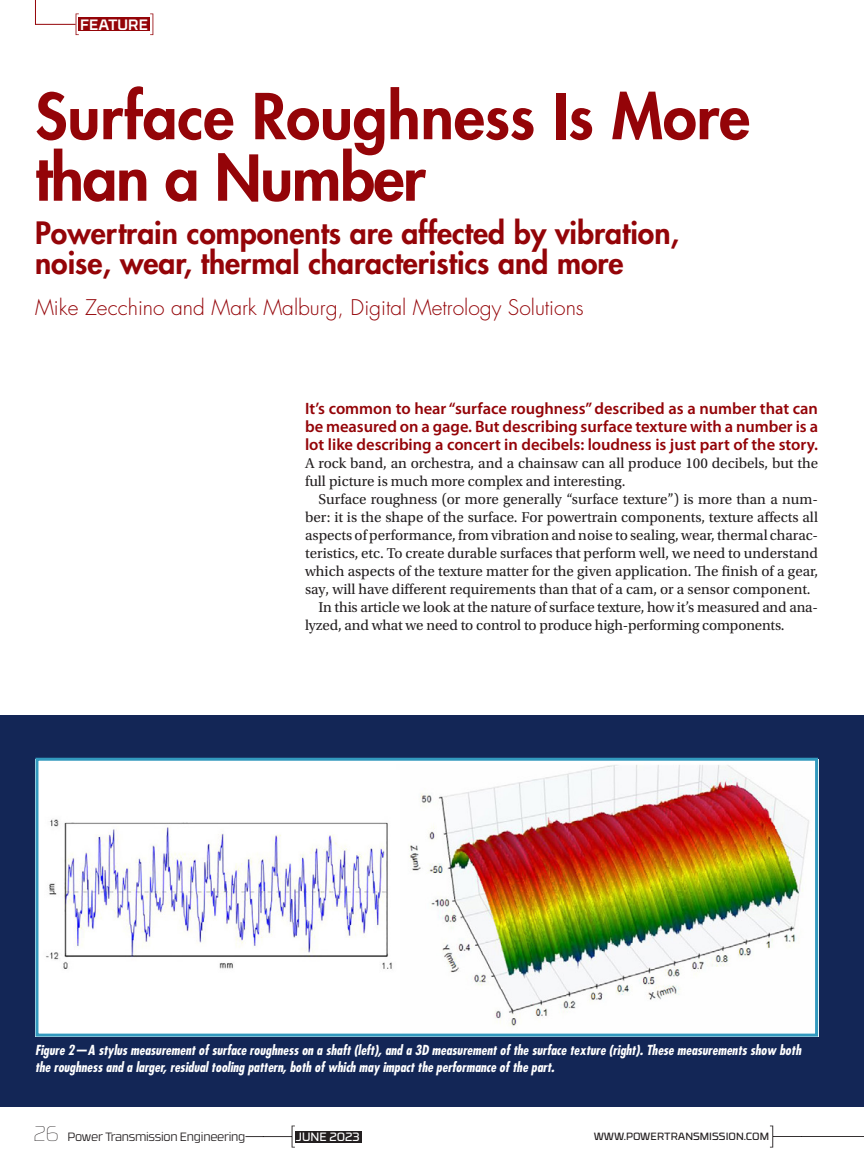
<style>
.page{position:relative;width:864px;height:1161px;background:#fff}
.page>*{position:absolute;margin:0;border:0;box-sizing:border-box;transform-origin:0 0}
.Feature_Header{font:800 61.5px/61.5px "Futura Std";color:#940408}
.Feature_Subheader{font:800 30px/30px "Futura Std";color:#940408}
.Feature_Author{font:300 21px "Futura Std";color:#940408}
.Body_Text_after_Head{font:600 16.5px/18px "Myriad Pro";color:#940408;text-align:justify}
.Body_Text{font:15px/18px "Utopia Std";letter-spacing:-.01em;color:#231f20;text-align:justify}
.Body_Text_after_Head-2{font:15px/18px "Utopia Std";color:#231f20}
.t1{font:500 15px "RB No 3.1";color:#fff}
.Image_Caption{font:italic 700 condensed 13.5px/16.5px "Futura Std";color:#fff}
.t2{font:300 12px "RB No 3.1";letter-spacing:-.02em;color:#231f20}
.t3{font:12px "RB No 3.1";color:#fff}
.t4{font:10.5px "RB No 3.1";color:#231f20}
.s1{font-weight:100;font-size:21px}
</style>
<div class="page">
<div style="left:0;top:716px;width:864px;height:391px;background:#132656"></div>
<svg style="left:245px;top:1126px;width:50px;height:22px"></svg>
<svg style="left:770px;top:1126px;width:94px;height:22px"></svg>
<div style="left:295px;top:1131px;width:67px;height:11px;background:#231f20"></div>
<div style="left:79px;top:17px;width:71px;height:14px;background:#940408"></div>
<svg style="left:76px;top:14px;width:3px;height:21px"></svg>
<svg style="left:35px;top:0;width:1px;height:24px"></svg>
<hr style="left:35px;top:24px;width:41px;height:1px;background:#940408">
<svg style="left:150px;top:14px;width:3px;height:21px"></svg>
<img style="left:39px;top:762px;width:775px;height:271px">
<div style="left:35px;top:758px;width:783px;height:279px;border:3px solid #3299be"></div>
<p class="t1" style="left:80px;top:13px;width:69px">FEATURE</p>
<p class="Feature_Header" style="left:35px;top:86px;width:716px">Surface Roughness Is More than a Number</p>
<p class="Feature_Subheader" style="left:35px;top:218px;width:646px">Powertrain components are affected by vibration, noise, wear, thermal characteristics and more</p>
<p class="Feature_Author" style="left:35px;top:294px;width:550px">Mike Zecchino and Mark Malburg, Digital Metrology Solutions</p>
<p class="Body_Text_after_Head" style="left:305px;top:399px;width:515px">It’s common to hear “surface roughness” described as a number that can be measured on a gage. But describing surface texture with a number is a lot like describing a concert in decibels: loudness is just part of the story.</p>
<p class="Body_Text_after_Head-2" style="left:305px;top:454px;width:515px">A rock band, an orchestra, and a chainsaw can all produce 100 decibels, but the full picture is much more complex and interesting.</p>
<p class="Body_Text" style="left:305px;top:490px;width:515px;text-indent:14px">Surface roughness (or more generally “surface texture”) is more than a num&shy;ber: it is the shape of the surface. For powertrain components, texture affects all aspects of performance, from vibration and noise to sealing, wear, thermal charac&shy;teristics, etc. To create durable surfaces that perform well, we need to understand which aspects of the texture matter for the given application. The finish of a gear, say, will have different requirements than that of a cam, or a sensor component.</p>
<p class="Body_Text" style="left:305px;top:598px;width:514px;text-indent:14px">In this article we look at the nature of surface texture, how it’s measured and ana&shy;lyzed, and what we need to control to produce high-performing components.</p>
<p class="Image_Caption" style="left:35px;top:1042px;width:767px">Figure 2—A stylus measurement of surface roughness on a shaft (left), and a 3D measurement of the surface texture (right). These measurements show both the roughness and a larger, residual tooling pattern, both of which may impact the performance of the part.</p>
<p class="t2" style="left:33px;top:1128px;width:213px"><span class="s1">26</span> Power Transmission Engineering</p>
<p class="t3" style="left:296px;top:1128px;width:65px">JUNE 2023</p>
<p class="t4" style="left:594px;top:1128px;width:177px">WWW.POWERTRANSMISSION.COM</p>
</div>
